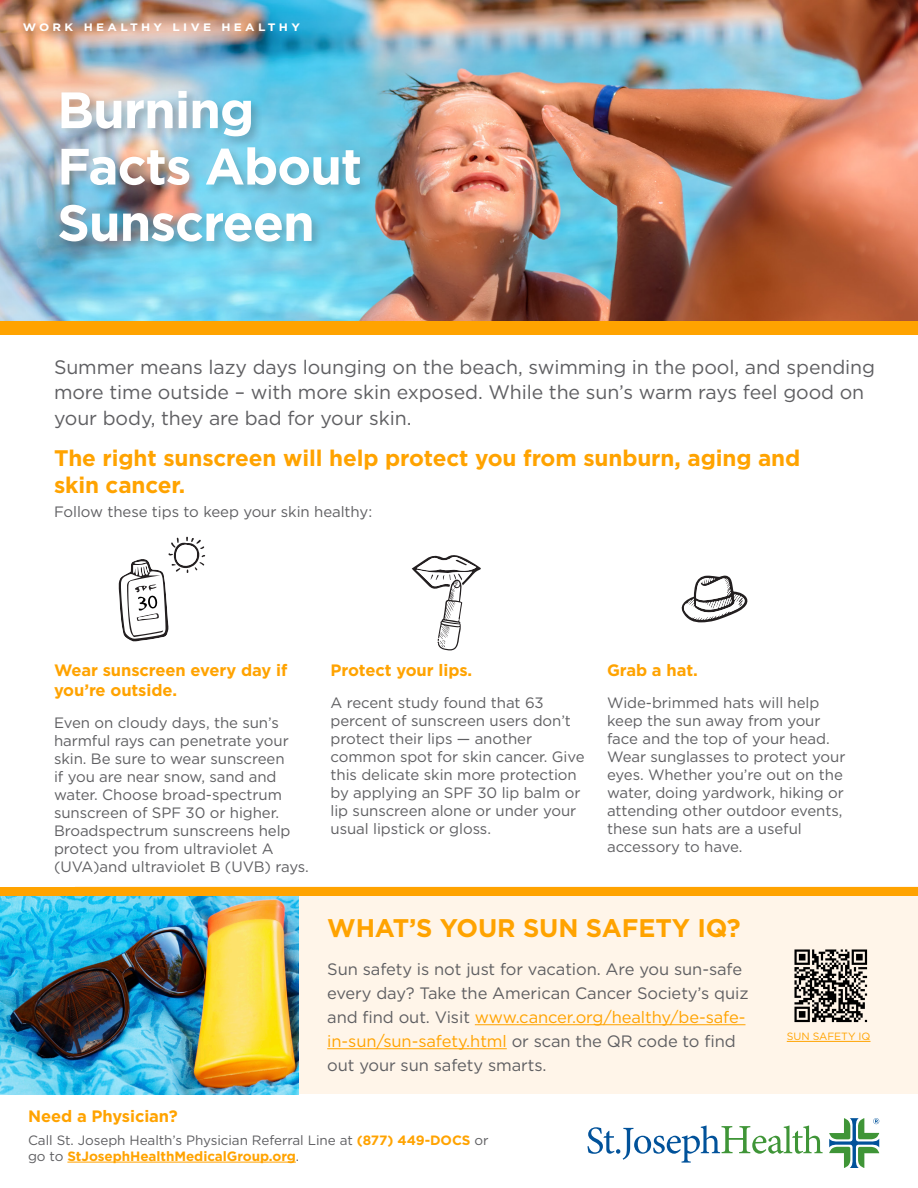
<style>
.page{position:relative;width:918px;height:1188px;background:#fff}
.page>*{position:absolute;margin:0;border:0;box-sizing:border-box;transform-origin:0 0}
.t1{font:700 51px/56.4px "Gotham";letter-spacing:-.02em;color:#fff}
.t2{font:700 25.5px "Gotham";letter-spacing:-.005em;color:#ffa300}
.t3{font:700 22.5px/27px "Gotham";letter-spacing:-.005em;color:#ffa300}
.t4{font:19.5px/25.5px "Gotham";letter-spacing:-.005em;color:#5f5f62}
.t5{font:16.5px/24px "Gotham";letter-spacing:-.005em;color:#5f5f62}
.Paragraph_Style_1{font:700 16.5px/19.8px "Gotham";letter-spacing:-.005em;color:#ffa300}
.Paragraph_Style_1-2{font:15px/18px "Gotham";letter-spacing:-.005em;color:#5f5f62}
.t6{font:13.5px/16.2px "Gotham";letter-spacing:-.005em;color:#5f5f62}
.t7{font:700 10.8px "Gotham";letter-spacing:.28em;color:#fff;scale:1.11 1}
.t8{font:10.5px "Gotham";letter-spacing:-.005em;color:#ffa300}
.s1{color:#ffa300}
.s2{font-weight:700;color:#ffa300}
</style>
<div class="page">
<img style="left:0;top:0;width:918px;height:321px">
<div style="left:0;top:321px;width:918px;height:14px;background:#ffa300"></div>
<div style="left:57px;top:87px;width:316px;height:167px;background:#231f20;opacity:.25"></div>
<div style="left:76px;top:887px;width:842px;height:207px;background:#fff5e9"></div>
<hr style="left:475px;top:1024px;width:271px;height:1px;background:#ffa300">
<hr style="left:327px;top:1048px;width:180px;height:1px;background:#ffa300">
<img style="left:0;top:896px;width:298px;height:198px">
<div style="left:0;top:887px;width:918px;height:9px;background:#ffa300"></div>
<svg style="left:681px;top:575px;width:67px;height:47px"></svg>
<svg style="left:412px;top:555px;width:69px;height:95px"></svg>
<svg style="left:119px;top:537px;width:86px;height:104px"></svg>
<img style="left:794px;top:949px;width:74px;height:74px">
<hr style="left:787px;top:1041px;width:84px;height:1px;background:#ffa300">
<hr style="left:67px;top:1162px;width:229px;height:1px;background:#ffa300">
<svg style="left:587px;top:1125px;width:236px;height:38px"></svg>
<svg style="left:829px;top:1118px;width:50px;height:50px"></svg>
<p class="t7" style="left:23px;top:20px;width:251px">WORK HEALTHY LIVE HEALTHY</p>
<p class="t1" style="left:57px;top:82px;width:306px">Burning<br>Facts About</p>
<p class="t1" style="left:57px;top:194px;width:259px">Sunscreen</p>
<p class="t4" style="left:54px;top:354px;width:823px">Summer means lazy days lounging on the beach, swimming in the pool, and spending more time outside – with more skin exposed. While the sun’s warm rays feel good on your body, they are bad for your skin.</p>
<p class="t3" style="left:54px;top:445px;width:748px">The right sunscreen will help protect you from sunburn, aging and skin cancer.</p>
<p class="Paragraph_Style_1-2" style="left:54px;top:503px;width:320px">Follow these tips to keep your skin healthy:</p>
<p class="Paragraph_Style_1" style="left:54px;top:660px;width:235px">Wear sunscreen every day if you’re outside.</p>
<p class="Paragraph_Style_1-2" style="left:54px;top:713px;width:256px">Even on cloudy days, the sun’s harmful rays can penetrate your skin. Be sure to wear sunscreen<br>if you are near snow, sand and water. Choose broad-spectrum sunscreen of SPF 30 or higher.<br>Broadspectrum sunscreens help protect you from ultraviolet A (UVA)and ultraviolet B (UVB) rays.</p>
<p class="Paragraph_Style_1" style="left:331px;top:660px;width:143px">Protect your lips.</p>
<p class="Paragraph_Style_1-2" style="left:331px;top:693px;width:256px">A recent study found that 63 percent of sunscreen users don’t protect their lips — another common spot for skin cancer. Give this delicate skin more protection by applying an SPF 30 lip balm or lip sunscreen alone or under your usual lipstick or gloss.</p>
<p class="Paragraph_Style_1" style="left:607px;top:660px;width:92px">Grab a hat.</p>
<p class="Paragraph_Style_1-2" style="left:607px;top:693px;width:240px">Wide-brimmed hats will help keep the sun away from your face and the top of your head.<br>Wear sunglasses to protect your eyes. Whether you’re out on the water, doing yardwork, hiking or attending other outdoor events, these sun hats are a useful accessory to have.</p>
<p class="t2" style="left:327px;top:911px;width:415px">WHAT’S YOUR SUN SAFETY IQ?</p>
<p class="t5" style="left:327px;top:957px;width:423px">Sun safety is not just for vacation. Are you sun-safe every day? Take the American Cancer Society’s quiz and find out. Visit <span class="s1">www.cancer.org/healthy/be-safe&shy;in-sun/sun-safety.html</span> or scan the QR code to find out your sun safety smarts.</p>
<p class="t8" style="left:787px;top:1030px;width:85px">SUN SAFETY IQ</p>
<p class="Paragraph_Style_1" style="left:28px;top:1107px;width:151px">Need a Physician?</p>
<p class="t6" style="left:28px;top:1131px;width:462px">Call St. Joseph Health’s Physician Referral Line at <span class="s2">(877) 449-DOCS</span> or go to <span class="s2">StJosephHealthMedicalGroup.org</span>.</p>
</div>
